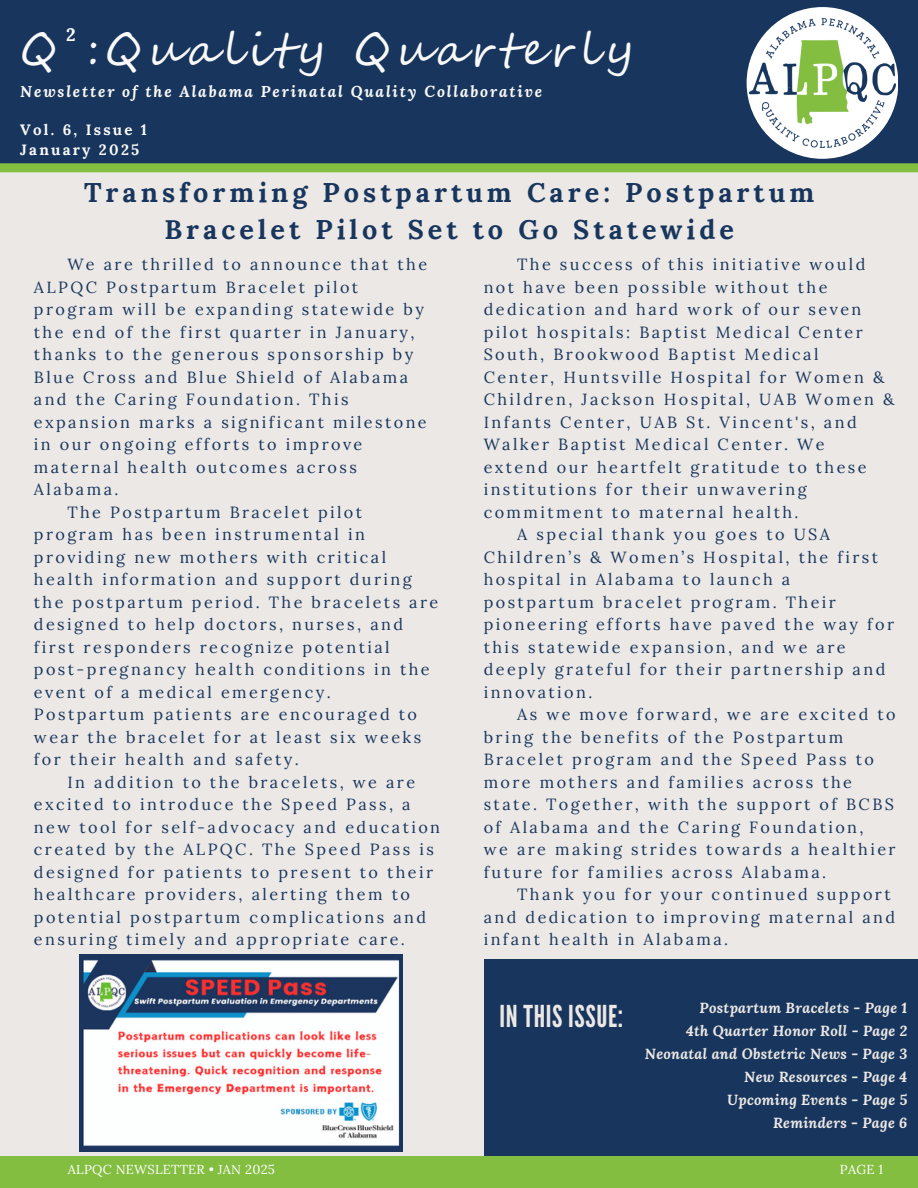
<style>
.page{position:relative;width:918px;height:1188px;background:#ece8e5}
.page>*{position:absolute;margin:0;border:0;box-sizing:border-box;transform-origin:0 0}
.t1{font:45px "Segoe Script";letter-spacing:.12em;color:#f9f9f9}
.t2{font:30.15px "League Gothic";letter-spacing:.02em;color:#ece8e5}
.t3{font:700 27px/37.2px "Lora";letter-spacing:.15em;color:#18365d;text-align:center}
.t4{font:700 18px "Lora";color:#fff}
.t5{font:16.2px "Lora";letter-spacing:.15em;color:#18365d}
.t6{font:italic 700 15.6px "Lora";letter-spacing:.12em;color:#f9f9f9}
.t7{font:700 15px/20.2px "Lora";letter-spacing:.15em;color:#f9f9f9}
.t8{font:italic 700 14.55px/23px "Lora";letter-spacing:.02em;color:#ece8e5;text-align:right}
.t9{font:13.05px "Lora";letter-spacing:.02em;color:#fff}
.t10{font:12.9px "Lora";color:#fff}
</style>
<div class="page">
<div style="left:0;top:0;width:918px;height:164px;background:#18365d"></div>
<div style="left:747px;top:7px;width:151px;height:152px;background:#fff;border-radius:50%"></div>
<div style="left:484px;top:960px;width:434px;height:196px;background:#18365d"></div>
<img style="left:749px;top:19px;width:146px;height:128px">
<div style="left:0;top:1156px;width:918px;height:32px;background:#83be41"></div>
<div style="left:0;top:163px;width:918px;height:9px;background:#83be41"></div>
<img style="left:80px;top:954px;width:323px;height:197px">
<h2 class="t4" style="left:66px;top:23px;width:11px">2</h2>
<p class="t1" style="left:20px;top:16px;width:614px">Q :Quality Quarterly</p>
<p class="t6" style="left:20px;top:81px;width:523px">Newsletter of the Alabama Perinatal Quality Collaborative</p>
<h4 class="t7" style="left:20px;top:119px;width:128px">Vol. 6, Issue 1<br>January 2025</h4>
<p class="t3" style="left:84px;top:174px;width:732px">Transforming Postpartum Care: Postpartum<br>Bracelet Pilot Set to Go Statewide</p>
<h4 class="t5" style="left:67px;top:254px;width:361px">We are thrilled to announce that the</h4>
<h4 class="t5" style="left:34px;top:276px;width:326px">ALPQC Postpartum Bracelet pilot</h4>
<h4 class="t5" style="left:34px;top:299px;width:391px">program will be expanding statewide by</h4>
<h4 class="t5" style="left:34px;top:321px;width:382px">the end of the first quarter in January,</h4>
<h4 class="t5" style="left:34px;top:344px;width:381px">thanks to the generous sponsorship by</h4>
<h4 class="t5" style="left:34px;top:366px;width:376px">Blue Cross and Blue Shield of Alabama</h4>
<h4 class="t5" style="left:34px;top:389px;width:316px">and the Caring Foundation. This</h4>
<h4 class="t5" style="left:34px;top:411px;width:394px">expansion marks a significant milestone</h4>
<h4 class="t5" style="left:34px;top:434px;width:330px">in our ongoing efforts to improve</h4>
<h4 class="t5" style="left:34px;top:456px;width:325px">maternal health outcomes across</h4>
<h4 class="t5" style="left:34px;top:479px;width:86px">Alabama.</h4>
<h4 class="t5" style="left:67px;top:501px;width:296px">The Postpartum Bracelet pilot</h4>
<h4 class="t5" style="left:34px;top:524px;width:332px">program has been instrumental in</h4>
<h4 class="t5" style="left:34px;top:546px;width:354px">providing new mothers with critical</h4>
<h4 class="t5" style="left:34px;top:569px;width:379px">health information and support during</h4>
<h4 class="t5" style="left:34px;top:591px;width:406px">the postpartum period. The bracelets are</h4>
<h4 class="t5" style="left:34px;top:614px;width:371px">designed to help doctors, nurses, and</h4>
<h4 class="t5" style="left:34px;top:636px;width:357px">first responders recognize potential</h4>
<h4 class="t5" style="left:34px;top:659px;width:397px">post-pregnancy health conditions in the</h4>
<h4 class="t5" style="left:34px;top:681px;width:298px">event of a medical emergency.</h4>
<h4 class="t5" style="left:34px;top:704px;width:385px">Postpartum patients are encouraged to</h4>
<h4 class="t5" style="left:34px;top:726px;width:389px">wear the bracelet for at least six weeks</h4>
<h4 class="t5" style="left:34px;top:749px;width:266px">for their health and safety.</h4>
<h4 class="t5" style="left:67px;top:771px;width:349px">In addition to the bracelets, we are</h4>
<h4 class="t5" style="left:34px;top:794px;width:378px">excited to introduce the Speed Pass, a</h4>
<h4 class="t5" style="left:34px;top:816px;width:408px">new tool for self-advocacy and education</h4>
<h4 class="t5" style="left:34px;top:839px;width:401px">created by the ALPQC. The Speed Pass is</h4>
<h4 class="t5" style="left:34px;top:861px;width:401px">designed for patients to present to their</h4>
<h4 class="t5" style="left:34px;top:884px;width:377px">healthcare providers, alerting them to</h4>
<h4 class="t5" style="left:34px;top:906px;width:394px">potential postpartum complications and</h4>
<h4 class="t5" style="left:34px;top:929px;width:373px">ensuring timely and appropriate care.</h4>
<h4 class="t5" style="left:517px;top:254px;width:350px">The success of this initiative would</h4>
<h4 class="t5" style="left:484px;top:276px;width:345px">not have been possible without the</h4>
<h4 class="t5" style="left:484px;top:299px;width:379px">dedication and hard work of our seven</h4>
<h4 class="t5" style="left:484px;top:321px;width:381px">pilot hospitals: Baptist Medical Center</h4>
<h4 class="t5" style="left:484px;top:344px;width:336px">South, Brookwood Baptist Medical</h4>
<h4 class="t5" style="left:484px;top:366px;width:402px">Center, Huntsville Hospital for Women &amp;</h4>
<h4 class="t5" style="left:484px;top:389px;width:412px">Children, Jackson Hospital, UAB Women &amp;</h4>
<h4 class="t5" style="left:484px;top:411px;width:374px">Infants Center, UAB St. Vincent's, and</h4>
<h4 class="t5" style="left:484px;top:434px;width:342px">Walker Baptist Medical Center. We</h4>
<h4 class="t5" style="left:484px;top:456px;width:384px">extend our heartfelt gratitude to these</h4>
<h4 class="t5" style="left:484px;top:479px;width:325px">institutions for their unwavering</h4>
<h4 class="t5" style="left:484px;top:501px;width:316px">commitment to maternal health.</h4>
<h4 class="t5" style="left:517px;top:524px;width:314px">A special thank you goes to USA</h4>
<h4 class="t5" style="left:484px;top:546px;width:396px">Children’s &amp; Women’s Hospital, the first</h4>
<h4 class="t5" style="left:484px;top:569px;width:308px">hospital in Alabama to launch a</h4>
<h4 class="t5" style="left:484px;top:591px;width:354px">postpartum bracelet program. Their</h4>
<h4 class="t5" style="left:484px;top:614px;width:412px">pioneering efforts have paved the way for</h4>
<h4 class="t5" style="left:484px;top:636px;width:363px">this statewide expansion, and we are</h4>
<h4 class="t5" style="left:484px;top:659px;width:403px">deeply grateful for their partnership and</h4>
<h4 class="t5" style="left:484px;top:681px;width:110px">innovation.</h4>
<h4 class="t5" style="left:517px;top:704px;width:380px">As we move forward, we are excited to</h4>
<h4 class="t5" style="left:484px;top:726px;width:361px">bring the benefits of the Postpartum</h4>
<h4 class="t5" style="left:484px;top:749px;width:392px">Bracelet program and the Speed Pass to</h4>
<h4 class="t5" style="left:484px;top:771px;width:370px">more mothers and families across the</h4>
<h4 class="t5" style="left:484px;top:794px;width:412px">state. Together, with the support of BCBS</h4>
<h4 class="t5" style="left:484px;top:816px;width:381px">of Alabama and the Caring Foundation,</h4>
<h4 class="t5" style="left:484px;top:839px;width:413px">we are making strides towards a healthier</h4>
<h4 class="t5" style="left:484px;top:861px;width:344px">future for families across Alabama.</h4>
<h4 class="t5" style="left:517px;top:884px;width:375px">Thank you for your continued support</h4>
<h4 class="t5" style="left:484px;top:906px;width:413px">and dedication to improving maternal and</h4>
<h4 class="t5" style="left:484px;top:929px;width:246px">infant health in Alabama.</h4>
<p class="t2" style="left:500px;top:999px;width:125px">IN THIS ISSUE:</p>
<h3 class="t8" style="left:645px;top:996px;width:264px">Postpartum Bracelets - Page 1<br>4th Quarter Honor Roll - Page 2<br>Neonatal and Obstetric News - Page 3<br>New Resources - Page 4<br>Upcoming Events - Page 5<br>Reminders - Page 6</h3>
<p class="t9" style="left:68px;top:1161px;width:209px">ALPQC NEWSLETTER • JAN 2025</p>
<p class="t10" style="left:840px;top:1161px;width:45px">PAGE 1</p>
</div>
